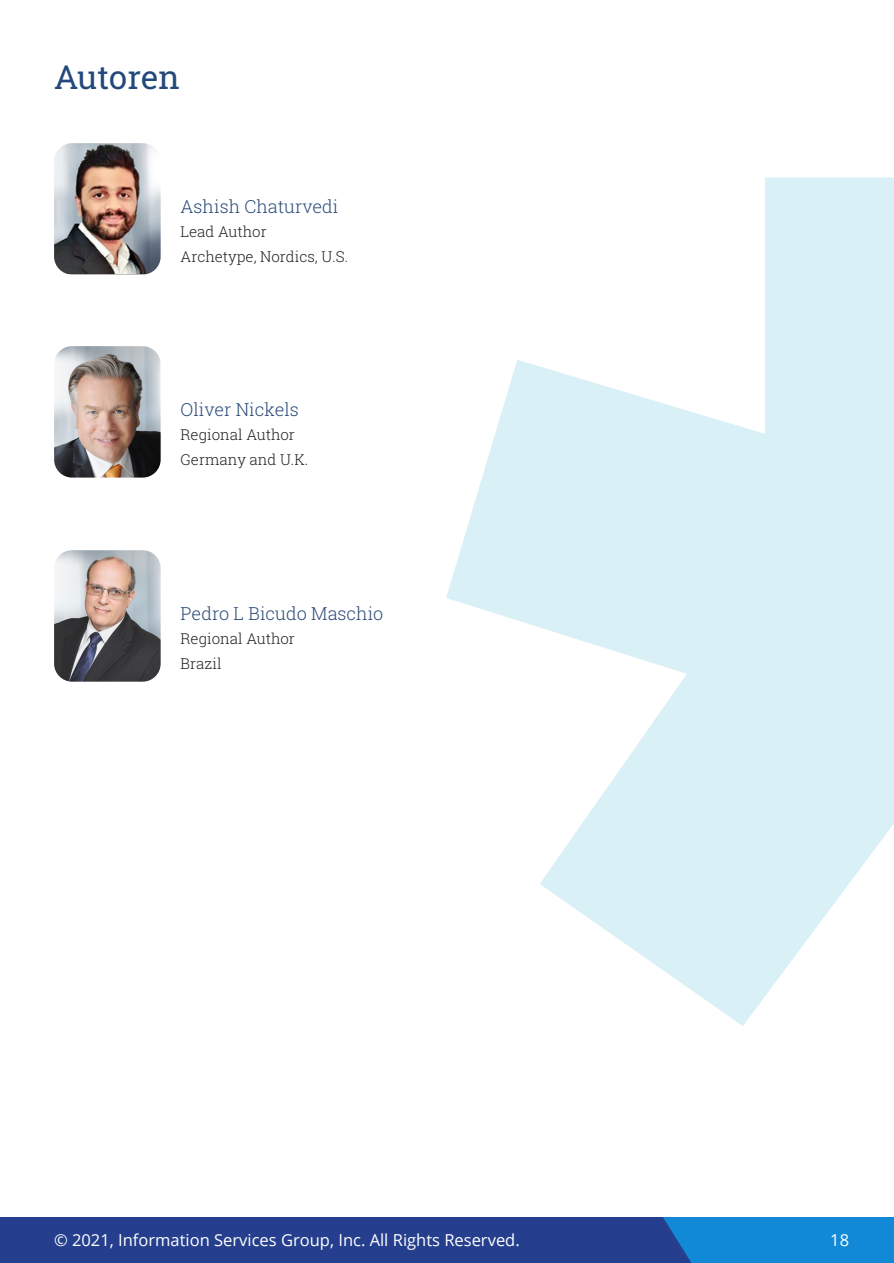
<style>
.page{position:relative;width:894px;height:1263px;background:#fff}
.page>*{position:absolute;margin:0;border:0;box-sizing:border-box;transform-origin:0 0}
.t1{font:33px "Roboto Slab";letter-spacing:-.005em;color:#23487a}
.t2{font:300 18px "Roboto Slab";color:#2b4a79}
.t3{font:16.5px "Open Sans";color:#fff}
.t4{font:300 15px "Roboto Slab";color:#231f20}
</style>
<div class="page">
<svg style="left:446px;top:177px;width:447px;height:849px;fill:#d9f0f6"></svg>
<div style="left:0;top:1217px;width:893px;height:46px;background:#253f8e"></div>
<div style="left:663px;top:1217px;width:230px;height:46px;background:#1289d7"></div>
<img style="left:54px;top:143px;width:107px;height:131px">
<img style="left:54px;top:346px;width:107px;height:131px">
<img style="left:54px;top:550px;width:107px;height:131px">
<p class="t1" style="left:54px;top:54px;width:127px">Autoren</p>
<p class="t2" style="left:180px;top:194px;width:159px">Ashish Chaturvedi</p>
<p class="t4" style="left:180px;top:221px;width:88px">Lead Author</p>
<p class="t4" style="left:180px;top:246px;width:169px">Archetype, Nordics, U.S.</p>
<p class="t2" style="left:180px;top:397px;width:120px">Oliver Nickels</p>
<p class="t4" style="left:180px;top:424px;width:116px">Regional Author</p>
<p class="t4" style="left:180px;top:449px;width:129px">Germany and U.K.</p>
<p class="t2" style="left:180px;top:601px;width:204px">Pedro L Bicudo Maschio</p>
<p class="t4" style="left:180px;top:628px;width:116px">Regional Author</p>
<p class="t4" style="left:180px;top:653px;width:43px">Brazil</p>
<p class="t3" style="left:54px;top:1229px;width:467px">© 2021, Information Services Group, Inc. All Rights Reserved.</p>
<p class="t3" style="left:830px;top:1229px;width:20px">18</p>
</div>
